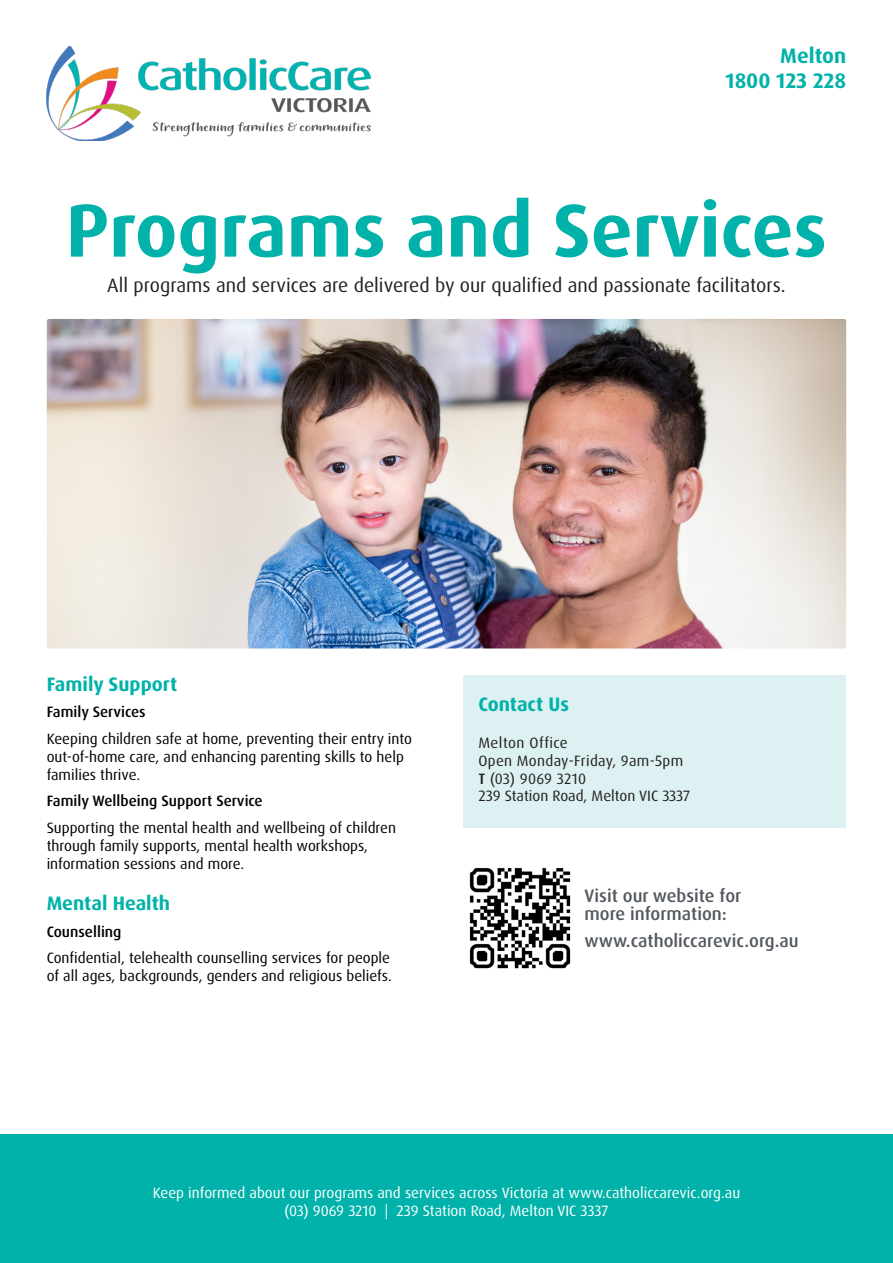
<style>
.page{position:relative;width:893px;height:1263px;background:#fff}
.page>*{position:absolute;margin:0;border:0;box-sizing:border-box;transform-origin:0 0}
.t1{font:700 75px "Dax Pro";color:#00b2a9}
.t2{font:700 21px/25.2px "Dax Pro";color:#00b2a9;text-align:right}
.t3{font:19.5px "Dax Pro";color:#231f20}
.t4{font:700 19.5px "Dax Pro";color:#00b2a9}
.t5{font:500 18px/18px "Dax Pro";color:#535860}
.t6{font:15px/18px "Dax Pro";color:#000}
.t7{font:15px/18px "Dax Pro";color:#fff;text-align:center}
.Service_Heading{font:15px/18px "Dax Pro";letter-spacing:.015em;color:#231f20}
.t8{font:500 15px "Dax Pro";color:#000}
.s1{font-weight:500}
</style>
<div class="page">
<img style="left:47px;top:47px;width:323px;height:94px">
<div style="left:0;top:1135px;width:893px;height:128px;background:#00b2a9"></div>
<div style="left:463px;top:675px;width:383px;height:152px;background:#ddf1f2"></div>
<img style="left:47px;top:319px;width:799px;height:329px">
<img style="left:469px;top:867px;width:102px;height:102px">
<p class="t2" style="left:725px;top:44px;width:122px">Melton<br>1800 123 228</p>
<p class="t1" style="left:66px;top:182px;width:762px">Programs and Services</p>
<p class="t3" style="left:107px;top:273px;width:680px">All programs and services are delivered by our qualified and passionate facilitators.</p>
<p class="t4" style="left:47px;top:671px;width:132px">Family Support</p>
<p class="t8" style="left:47px;top:702px;width:100px">Family Services</p>
<p class="t6" style="left:47px;top:729px;width:367px">Keeping children safe at home, preventing their entry into out-of-home care, and enhancing parenting skills to help families thrive.</p>
<p class="t8" style="left:47px;top:791px;width:218px">Family Wellbeing Support Service</p>
<p class="t6" style="left:47px;top:818px;width:351px">Supporting the mental health and wellbeing of children through family supports, mental health workshops, information sessions and more.</p>
<p class="t4" style="left:47px;top:891px;width:125px">Mental Health</p>
<p class="t8" style="left:47px;top:922px;width:76px">Counselling</p>
<p class="t6" style="left:47px;top:949px;width:347px">Confidential, telehealth counselling services for people of all ages, backgrounds, genders and religious beliefs.</p>
<p class="t4" style="left:478px;top:691px;width:92px">Contact Us</p>
<p class="Service_Heading" style="left:478px;top:734px;width:206px">Melton Office<br>Open Monday-Friday, 9am-5pm<br><span class="s1">T</span> (03) 9069 3210</p>
<p class="Service_Heading" style="left:478px;top:787px;width:213px">239 Station Road, Melton VIC 3337</p>
<p class="t5" style="left:585px;top:887px;width:158px">Visit our website for more information:</p>
<p class="t5" style="left:585px;top:931px;width:216px">www.catholiccarevic.org.au</p>
<p class="t7" style="left:153px;top:1184px;width:589px">Keep informed about our programs and services across Victoria at www.catholiccarevic.org.au (03) 9069 3210 | 239 Station Road, Melton VIC 3337</p>
</div>
